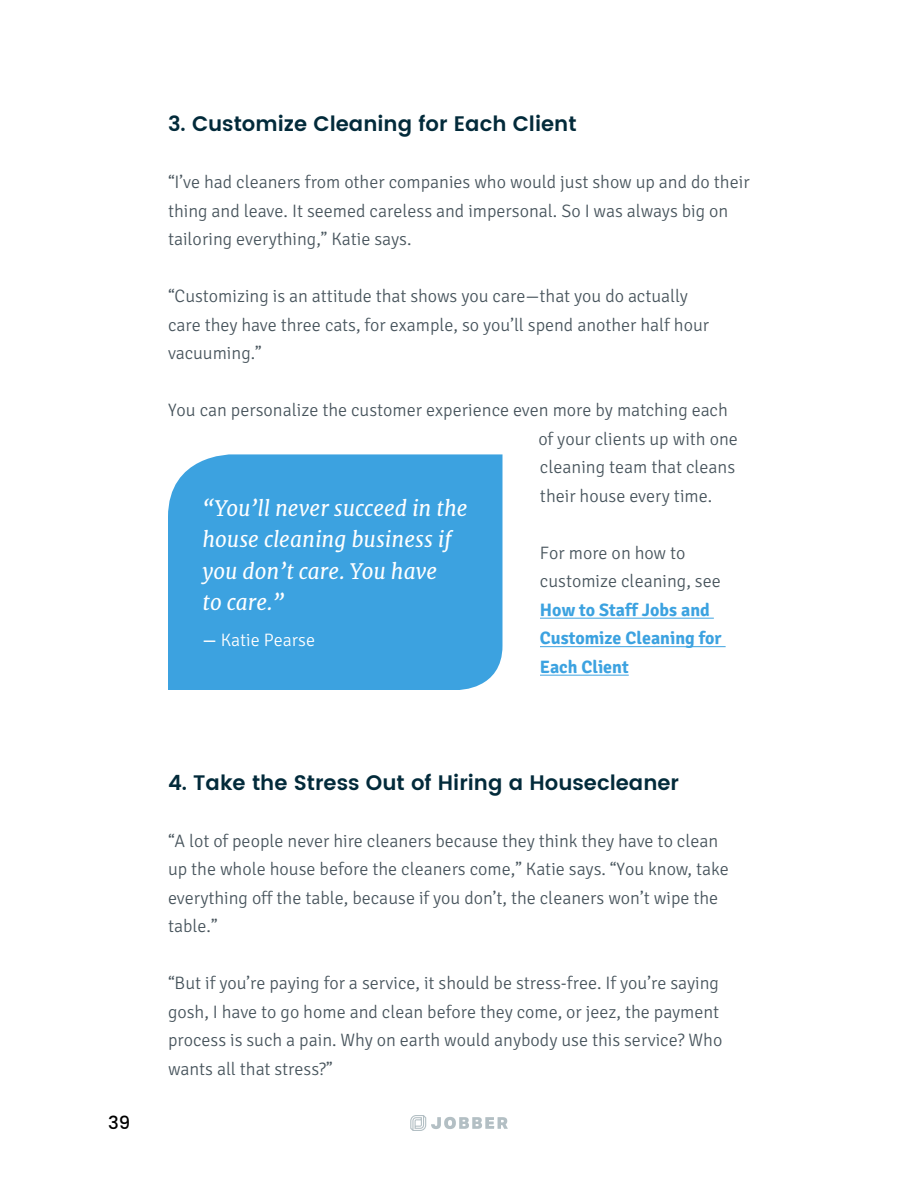
<style>
.page{position:relative;width:918px;height:1188px;background:#fff}
.page>*{position:absolute;margin:0;border:0;box-sizing:border-box;transform-origin:0 0}
.t1{font:italic 21px/31.5px "Merriweather";color:#fff}
.t2{font:600 21px "Poppins";color:#022a3a}
.t3{font:300 18px/28.5px "Signika Negative";color:#47545c}
.t4{font:700 18px/28.5px "Signika Negative";color:#3ca2e0}
.t5{font:300 18px "Signika Negative";color:#fff}
.t6{font:500 18px "Poppins";color:#000}
.s1{font-weight:400}
</style>
<div class="page">
<svg style="left:410px;top:1115px;width:98px;height:16px"></svg>
<hr style="left:540px;top:618px;width:174px;height:1px;background:#3ca2e0">
<hr style="left:540px;top:646px;width:186px;height:1px;background:#3ca2e0">
<hr style="left:540px;top:675px;width:89px;height:1px;background:#3ca2e0">
<div style="left:168px;top:454px;width:334px;height:236px;background:#3ca2e0"></div>
<p class="t2" style="left:168px;top:108px;width:410px">3. Customize Cleaning for Each Client</p>
<p class="t3" style="left:168px;top:168px;width:583px">“I’ve had cleaners from other companies who would just show up and do their thing and leave. It seemed careless and impersonal. So I was always big on tailoring everything,” Katie says.</p>
<p class="t3" style="left:168px;top:282px;width:543px">“Customizing is an attitude that shows you care—that you do actually care they have three cats, for example, so you’ll spend another half hour vacuuming.”</p>
<p class="t3" style="left:538px;top:396px;width:201px;text-indent:-370px">You can personalize the customer experience even more by matching each of your clients up with one cleaning team that cleans their house every time.</p>
<p class="t3" style="left:540px;top:539px;width:182px">For more on how to customize cleaning, see</p>
<p class="t4" style="left:540px;top:596px;width:183px">How to Staff Jobs and<br>Customize Cleaning for<br>Each Client</p>
<p class="t1" style="left:202px;top:492px;width:267px">“You’ll never succeed in the house cleaning business if you don’t care. You have<br>to care.”</p>
<p class="t5" style="left:202px;top:630px;width:114px"><span class="s1">—</span> Katie Pearse</p>
<p class="t6" style="left:108px;top:1109px;width:24px">39</p>
<p class="t2" style="left:168px;top:767px;width:513px">4. Take the Stress Out of Hiring a Housecleaner</p>
<p class="t3" style="left:168px;top:827px;width:562px">“A lot of people never hire cleaners because they think they have to clean up the whole house before the cleaners come,” Katie says. “You know, take everything off the table, because if you don’t, the cleaners won’t wipe the table.”</p>
<p class="t3" style="left:168px;top:969px;width:556px">“But if you’re paying for a service, it should be stress-free. If you’re saying gosh, I have to go home and clean before they come, or jeez, the payment process is such a pain. Why on earth would anybody use this service? Who wants all that stress?”</p>
</div>
